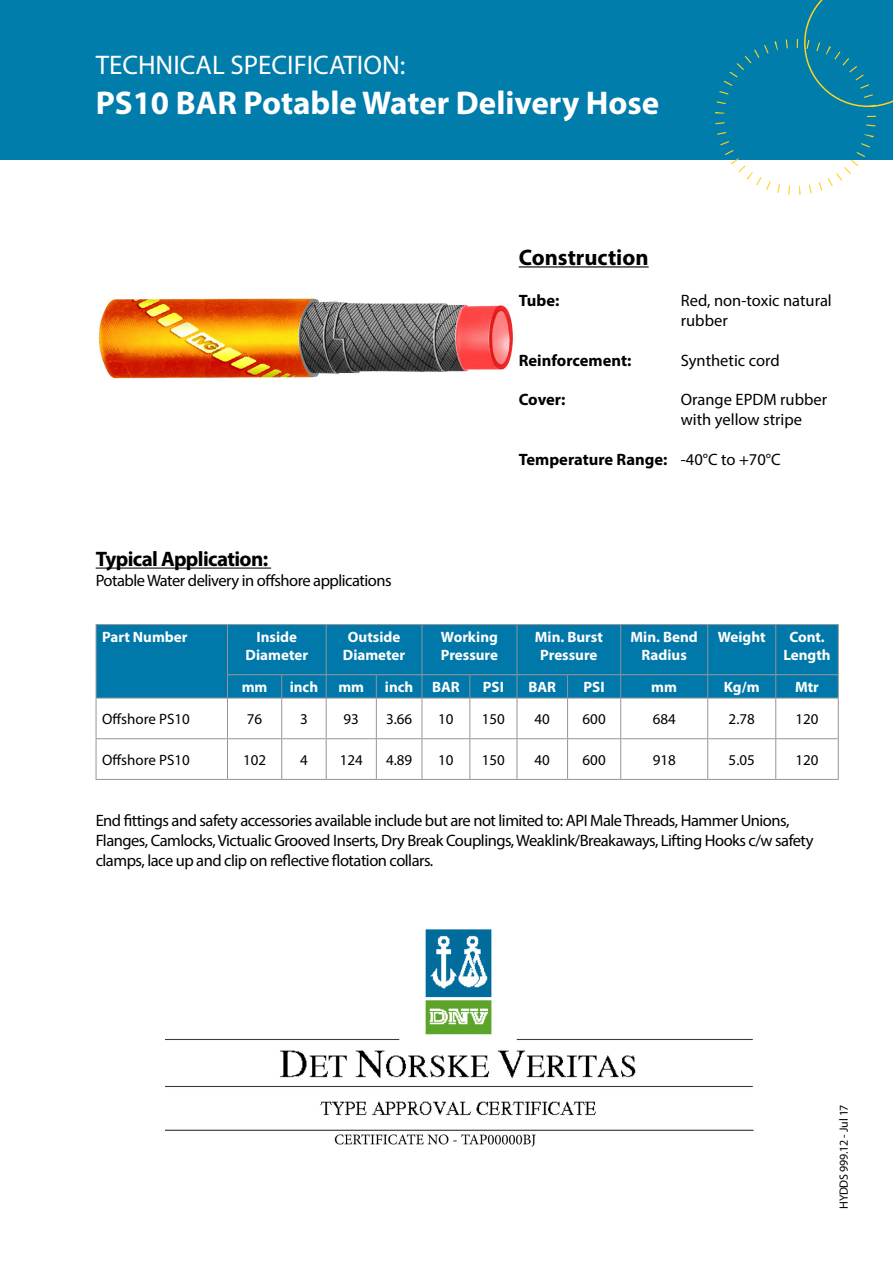
<style>
.page{position:relative;width:893px;height:1263px;background:#fff}
.page>*{position:absolute;margin:0;border:0;box-sizing:border-box;transform-origin:0 0}
.t1{font:700 33px "Myriad Pro";color:#fff}
.t2{font:27px "Myriad Pro";color:#fff}
.t3{font:700 22.5px "Myriad Pro";color:#000}
.t4{font:700 21px "Myriad Pro";letter-spacing:-.03em;color:#000}
.t5{font:16.5px/19.8px "Myriad Pro";letter-spacing:-.03em;color:#000}
.t6{font:16.5px/19.8px "Myriad Pro";color:#000}
.t7{font:700 16.5px "Myriad Pro";color:#000}
.t8{font:700 15px/18px "Myriad Pro";color:#fff;text-align:center}
.t9{font:15px "Myriad Pro";color:#000}
.t10{font:12px "Myriad Pro";letter-spacing:-.02em;color:#000}
.s1{font-weight:400}
</style>
<div class="page">
<div style="left:0;top:0;width:893px;height:159px;background:#007dab"></div>
<div style="left:715px;top:39px;width:161px;height:156px;border:9px dashed #ffd420;border-radius:50%"></div>
<svg style="left:804px;top:0;width:89px;height:107px"></svg>
<hr style="left:519px;top:266px;width:130px;height:1px;background:#000">
<img style="left:99px;top:298px;width:414px;height:81px">
<hr style="left:96px;top:567px;width:175px;height:2px;background:#000">
<div style="left:97px;top:625px;width:130px;height:73px;background:#0078a9"></div>
<hr style="left:96px;top:624px;width:131px;height:1px;background:#939598">
<hr style="left:96px;top:625px;width:1px;height:50px;background:#939598">
<svg style="left:96px;top:675px;width:1px;height:23px"></svg>
<svg style="left:227px;top:624px;width:612px;height:74px;background:#0779a8"></svg>
<hr style="left:96px;top:698px;width:131px;height:1px;background:#939598">
<hr style="left:96px;top:698px;width:1px;height:40px;background:#939598">
<hr style="left:227px;top:698px;width:55px;height:1px;background:#939598">
<hr style="left:227px;top:698px;width:1px;height:40px;background:#939598">
<hr style="left:282px;top:698px;width:44px;height:1px;background:#939598">
<hr style="left:281px;top:698px;width:1px;height:40px;background:#939598">
<hr style="left:326px;top:698px;width:50px;height:1px;background:#939598">
<hr style="left:326px;top:698px;width:1px;height:40px;background:#939598">
<hr style="left:376px;top:698px;width:46px;height:1px;background:#939598">
<hr style="left:376px;top:698px;width:1px;height:40px;background:#939598">
<hr style="left:422px;top:698px;width:48px;height:1px;background:#939598">
<hr style="left:422px;top:698px;width:1px;height:40px;background:#939598">
<hr style="left:470px;top:698px;width:47px;height:1px;background:#939598">
<hr style="left:469px;top:698px;width:1px;height:40px;background:#939598">
<hr style="left:517px;top:698px;width:51px;height:1px;background:#939598">
<hr style="left:517px;top:698px;width:1px;height:40px;background:#939598">
<hr style="left:568px;top:698px;width:53px;height:1px;background:#939598">
<hr style="left:567px;top:698px;width:1px;height:40px;background:#939598">
<hr style="left:621px;top:698px;width:87px;height:1px;background:#939598">
<hr style="left:620px;top:698px;width:1px;height:40px;background:#939598">
<hr style="left:708px;top:698px;width:68px;height:1px;background:#939598">
<hr style="left:707px;top:698px;width:1px;height:40px;background:#939598">
<hr style="left:776px;top:698px;width:63px;height:1px;background:#939598">
<hr style="left:775px;top:698px;width:1px;height:40px;background:#939598">
<hr style="left:838px;top:698px;width:1px;height:40px;background:#939598">
<hr style="left:96px;top:738px;width:131px;height:1px;background:#939598">
<hr style="left:96px;top:739px;width:1px;height:40px;background:#939598">
<hr style="left:227px;top:738px;width:55px;height:1px;background:#939598">
<hr style="left:227px;top:739px;width:1px;height:40px;background:#939598">
<hr style="left:282px;top:738px;width:44px;height:1px;background:#939598">
<hr style="left:281px;top:739px;width:1px;height:40px;background:#939598">
<hr style="left:326px;top:738px;width:50px;height:1px;background:#939598">
<hr style="left:326px;top:739px;width:1px;height:40px;background:#939598">
<hr style="left:376px;top:738px;width:46px;height:1px;background:#939598">
<hr style="left:376px;top:739px;width:1px;height:40px;background:#939598">
<hr style="left:422px;top:738px;width:48px;height:1px;background:#939598">
<hr style="left:422px;top:739px;width:1px;height:40px;background:#939598">
<hr style="left:470px;top:738px;width:47px;height:1px;background:#939598">
<hr style="left:469px;top:739px;width:1px;height:40px;background:#939598">
<hr style="left:517px;top:738px;width:51px;height:1px;background:#939598">
<hr style="left:517px;top:739px;width:1px;height:40px;background:#939598">
<hr style="left:568px;top:738px;width:53px;height:1px;background:#939598">
<hr style="left:567px;top:739px;width:1px;height:40px;background:#939598">
<hr style="left:621px;top:738px;width:87px;height:1px;background:#939598">
<hr style="left:620px;top:739px;width:1px;height:40px;background:#939598">
<hr style="left:708px;top:738px;width:68px;height:1px;background:#939598">
<hr style="left:707px;top:739px;width:1px;height:40px;background:#939598">
<hr style="left:776px;top:738px;width:63px;height:1px;background:#939598">
<hr style="left:775px;top:739px;width:1px;height:40px;background:#939598">
<hr style="left:838px;top:739px;width:1px;height:40px;background:#939598">
<hr style="left:96px;top:779px;width:131px;height:1px;background:#939598">
<hr style="left:227px;top:779px;width:55px;height:1px;background:#939598">
<hr style="left:282px;top:779px;width:44px;height:1px;background:#939598">
<hr style="left:326px;top:779px;width:50px;height:1px;background:#939598">
<hr style="left:376px;top:779px;width:46px;height:1px;background:#939598">
<hr style="left:422px;top:779px;width:48px;height:1px;background:#939598">
<hr style="left:470px;top:779px;width:47px;height:1px;background:#939598">
<hr style="left:517px;top:779px;width:51px;height:1px;background:#939598">
<hr style="left:568px;top:779px;width:53px;height:1px;background:#939598">
<hr style="left:621px;top:779px;width:87px;height:1px;background:#939598">
<hr style="left:708px;top:779px;width:68px;height:1px;background:#939598">
<hr style="left:776px;top:779px;width:63px;height:1px;background:#939598">
<img style="left:165px;top:929px;width:589px;height:218px">
<h2 class="t2" style="left:96px;top:49px;width:311px">TECHNICAL SPECIFICATION:</h2>
<h1 class="t1" style="left:96px;top:81px;width:565px">PS10 BAR Potable Water Delivery Hose</h1>
<p class="t4" style="left:96px;top:545px;width:174px">Typical Application:</p>
<p class="t5" style="left:96px;top:570px;width:297px">Potable Water delivery in offshore applications</p>
<h3 class="t3" style="left:519px;top:242px;width:131px">Construction</h3>
<p class="t7" style="left:519px;top:290px;width:42px">Tube:</p>
<p class="t6" style="left:681px;top:290px;width:153px">Red, non-toxic natural rubber</p>
<p class="t7" style="left:519px;top:349px;width:114px">Reinforcement:</p>
<p class="t6" style="left:681px;top:350px;width:100px">Synthetic cord</p>
<p class="t7" style="left:519px;top:389px;width:48px">Cover:</p>
<p class="t6" style="left:681px;top:389px;width:148px">Orange EPDM rubber with yellow stripe</p>
<p class="t7" style="left:519px;top:448px;width:263px">Temperature Range: <span class="s1">-40°C to +70°C</span></p>
<p class="t8" style="left:102px;top:627px;width:87px">Part Number</p>
<p class="t8" style="left:246px;top:627px;width:64px">Inside<br>Diameter</p>
<p class="t8" style="left:343px;top:627px;width:64px">Outside<br>Diameter</p>
<p class="t8" style="left:441px;top:627px;width:59px;text-align:left">Working<br>Pressure</p>
<p class="t8" style="left:535px;top:627px;width:70px">Min. Burst<br>Pressure</p>
<p class="t8" style="left:630px;top:627px;width:69px">Min. Bend<br>Radius</p>
<p class="t8" style="left:718px;top:627px;width:49px">Weight</p>
<p class="t8" style="left:783px;top:627px;width:49px">Cont.<br>Length</p>
<p class="t8" style="left:242px;top:677px;width:27px">mm</p>
<p class="t8" style="left:290px;top:677px;width:30px">inch</p>
<p class="t8" style="left:338px;top:677px;width:27px">mm</p>
<p class="t8" style="left:385px;top:677px;width:76px">inch BAR</p>
<p class="t8" style="left:483px;top:677px;width:23px">PSI</p>
<p class="t8" style="left:528px;top:677px;width:29px">BAR</p>
<p class="t8" style="left:584px;top:677px;width:23px">PSI</p>
<p class="t8" style="left:651px;top:677px;width:27px">mm</p>
<p class="t8" style="left:724px;top:677px;width:37px">Kg/m</p>
<p class="t8" style="left:795px;top:677px;width:25px">Mtr</p>
<p class="t9" style="left:102px;top:710px;width:89px">Offshore PS10</p>
<p class="t9" style="left:247px;top:710px;width:17px">76</p>
<p class="t9" style="left:300px;top:710px;width:9px">3</p>
<p class="t9" style="left:344px;top:710px;width:17px">93</p>
<p class="t9" style="left:386px;top:710px;width:28px">3.66</p>
<p class="t9" style="left:438px;top:710px;width:17px">10</p>
<p class="t9" style="left:482px;top:710px;width:25px">150</p>
<p class="t9" style="left:535px;top:710px;width:17px">40</p>
<p class="t9" style="left:583px;top:710px;width:25px">600</p>
<p class="t9" style="left:653px;top:710px;width:25px">684</p>
<p class="t9" style="left:729px;top:710px;width:28px">2.78</p>
<p class="t9" style="left:795px;top:710px;width:25px">120</p>
<p class="t9" style="left:102px;top:750px;width:89px">Offshore PS10</p>
<p class="t9" style="left:243px;top:750px;width:25px">102</p>
<p class="t9" style="left:300px;top:750px;width:9px">4</p>
<p class="t9" style="left:340px;top:750px;width:25px">124</p>
<p class="t9" style="left:386px;top:750px;width:28px">4.89</p>
<p class="t9" style="left:438px;top:750px;width:17px">10</p>
<p class="t9" style="left:482px;top:750px;width:25px">150</p>
<p class="t9" style="left:535px;top:750px;width:17px">40</p>
<p class="t9" style="left:583px;top:750px;width:25px">600</p>
<p class="t9" style="left:653px;top:750px;width:25px">918</p>
<p class="t9" style="left:729px;top:750px;width:28px">5.05</p>
<p class="t9" style="left:795px;top:750px;width:25px">120</p>
<p class="t5" style="left:96px;top:810px;width:719px">End fittings and safety accessories available include but are not limited to: API Male Threads, Hammer Unions,<br>Flanges, Camlocks, Victualic Grooved Inserts, Dry Break Couplings, Weaklink/Breakaways, Lifting Hooks c/w safety clamps, lace up and clip on reflective flotation collars.</p>
<p class="t10" style="left:836px;top:1209px;width:106px;rotate:-90deg">HYDDS 999.12 - Jul 17</p>
</div>
